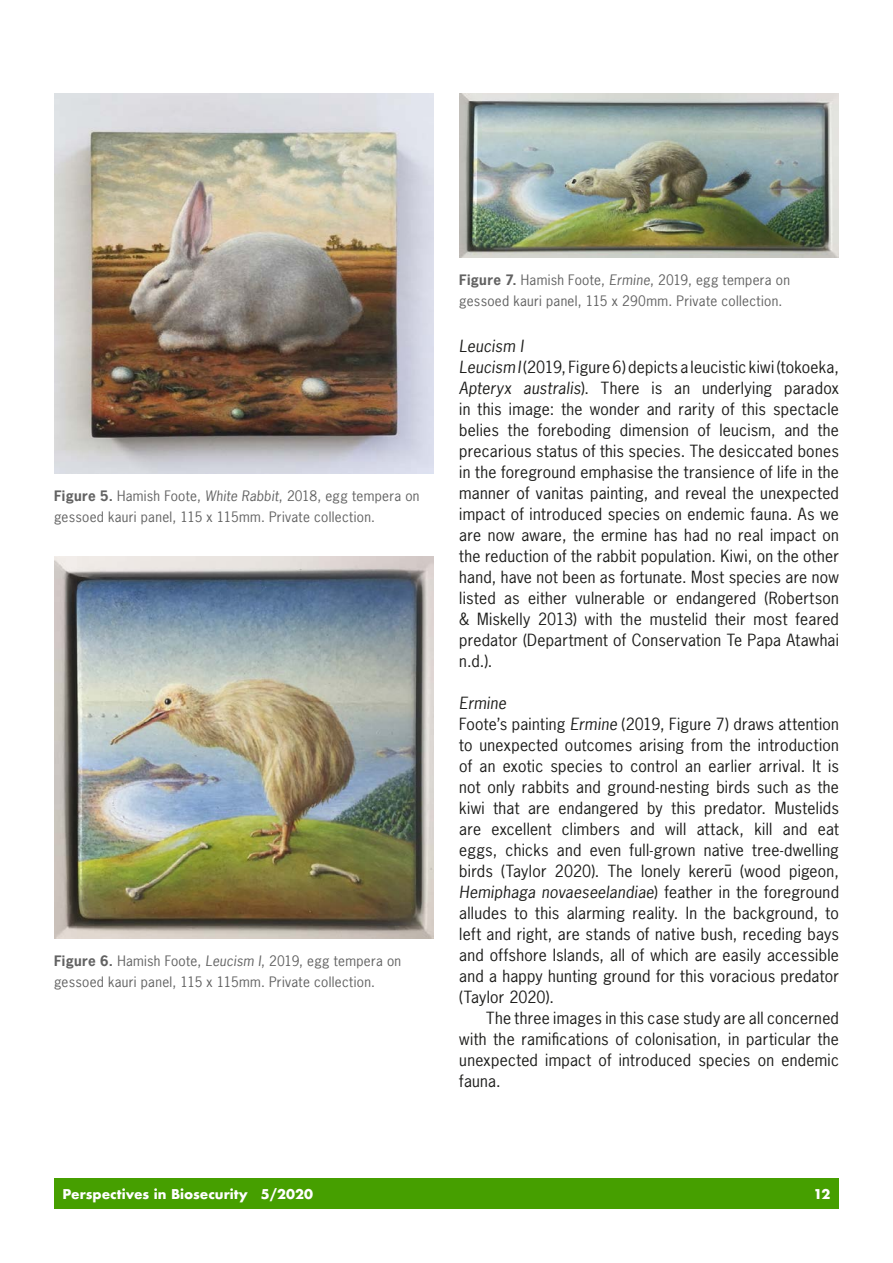
<style>
.page{position:relative;width:893px;height:1263px;background:#fff}
.page>*{position:absolute;margin:0;border:0;box-sizing:border-box;transform-origin:0 0}
.body_first_paragraph{font:15.75px/21px "News Gothic";letter-spacing:.015em;color:#1d1d1b;text-align:justify}
.biosecurity_body_tex{font:15.75px/21px "News Gothic";letter-spacing:.015em;color:#1d1d1b;text-align:justify}
.body_first_paragraph-2{font:italic 15.75px "News Gothic";letter-spacing:.015em;color:#1d1d1b}
.biosecurity_figure_t{font:13.5px/21px "News Gothic";letter-spacing:.025em;color:#626262}
.t1{font:700 13.2px "Futura";color:#fff}
.s1{font-weight:700}
.s2{font-style:italic}
</style>
<div class="page">
<div style="left:54px;top:1178px;width:717px;height:31px;background:#469f00"></div>
<div style="left:763px;top:1178px;width:76px;height:31px;background:#469f00"></div>
<img style="left:54px;top:94px;width:380px;height:380px">
<img style="left:54px;top:557px;width:380px;height:381px">
<img style="left:459px;top:94px;width:380px;height:163px">
<p class="biosecurity_figure_t" style="left:54px;top:486px;width:367px"><span class="s1">Figure 5.</span> Hamish Foote, <span class="s2">White Rabbit</span>, 2018, egg tempera on gessoed kauri panel, 115 x 115mm. Private collection.</p>
<p class="biosecurity_figure_t" style="left:54px;top:950px;width:349px"><span class="s1">Figure 6.</span> Hamish Foote, <span class="s2">Leucism I</span>, 2019, egg tempera on gessoed kauri panel, 115 x 115mm. Private collection.</p>
<p class="biosecurity_figure_t" style="left:459px;top:269px;width:332px"><span class="s1">Figure 7.</span> Hamish Foote, <span class="s2">Ermine</span>, 2019, egg tempera on gessoed kauri panel, 115 x 290mm. Private collection.</p>
<p class="body_first_paragraph-2" style="left:459px;top:338px;width:66px">Leucism I</p>
<p class="body_first_paragraph" style="left:459px;top:356px;width:381px"><span class="s2">Leucism I</span> (2019, Figure 6) depicts a leucistic kiwi (tokoeka, <span class="s2">Apteryx australis</span>). There is an underlying paradox in this image: the wonder and rarity of this spectacle belies the foreboding dimension of leucism, and the precarious status of this species. The desiccated bones in the foreground emphasise the transience of life in the manner of vanitas painting, and reveal the unexpected impact of introduced species on endemic fauna. As we are now aware, the ermine has had no real impact on the reduction of the rabbit population. Kiwi, on the other hand, have not been as fortunate. Most species are now listed as either vulnerable or endangered (Robertson &amp; Miskelly 2013) with the mustelid their most feared predator (Department of Conservation Te Papa Atawhai n.d.).</p>
<p class="body_first_paragraph-2" style="left:459px;top:695px;width:49px">Ermine</p>
<p class="body_first_paragraph" style="left:459px;top:713px;width:381px">Foote’s painting <span class="s2">Ermine</span> (2019, Figure 7) draws attention to unexpected outcomes arising from the introduction of an exotic species to control an earlier arrival. It is not only rabbits and ground-nesting birds such as the kiwi that are endangered by this predator. Mustelids are excellent climbers and will attack, kill and eat eggs, chicks and even full-grown native tree-dwelling birds (Taylor 2020). The lonely kererū (wood pigeon, <span class="s2">Hemiphaga novaeseelandiae</span>) feather in the foreground alludes to this alarming reality. In the background, to left and right, are stands of native bush, receding bays and offshore Islands, all of which are easily accessible and a happy hunting ground for this voracious predator (Taylor 2020).</p>
<p class="biosecurity_body_tex" style="left:459px;top:1007px;width:381px;text-indent:27px">The three images in this case study are all concerned with the ramifications of colonisation, in particular the unexpected impact of introduced species on endemic fauna.</p>
<p class="t1" style="left:63px;top:1184px;width:252px">Perspectives in Biosecurity 5/2020</p>
<p class="t1" style="left:813px;top:1184px;width:18px">12</p>
</div>
